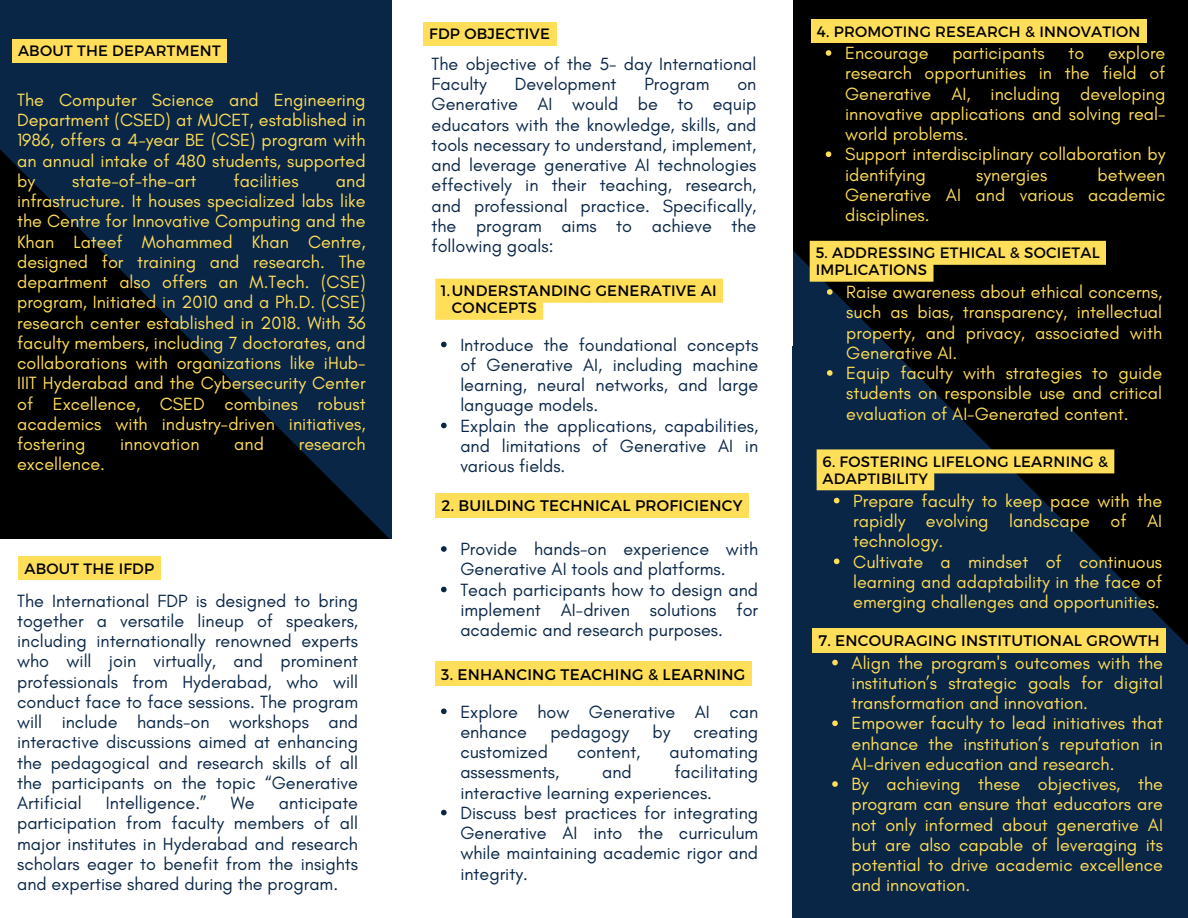
<style>
.page{position:relative;width:1188px;height:918px;background:#fff}
.page>*{position:absolute;margin:0;border:0;box-sizing:border-box;transform-origin:0 0}
.t1{font:18px/20.2px "Glacial Indifference";color:#ffde59;text-align:justify}
.t2{font:18px/20.2px "Glacial Indifference";color:#0a2647;text-align:justify}
.t3{font:15.3px "Montserrat";letter-spacing:.015em;color:#000}
.t4{font:15.15px/17px "Montserrat";letter-spacing:.015em;color:#000}
.t5{font:15px/16.8px "Montserrat";letter-spacing:.015em;color:#000}
</style>
<div class="page">
<div style="left:792px;top:242px;width:396px;height:676px;background:#0a2647"></div>
<svg style="left:688px;top:0;width:500px;height:666px;fill:#000"></svg>
<div style="left:0;top:0;width:391px;height:547px;background:#0a2647"></div>
<svg style="left:0;top:149px;width:390px;height:390px"></svg>
<div style="left:0;top:539px;width:391px;height:345px;background:#fff"></div>
<div style="left:396px;top:0;width:396px;height:345px;background:#fff"></div>
<div style="left:12px;top:39px;width:215px;height:24px;background:#ffde59"></div>
<div style="left:18px;top:556px;width:142px;height:24px;background:#ffde59"></div>
<svg style="left:826px;top:50px;width:5px;height:6px"></svg>
<svg style="left:826px;top:151px;width:5px;height:6px"></svg>
<div style="left:811px;top:19px;width:336px;height:24px;background:#ffde59"></div>
<svg style="left:827px;top:289px;width:6px;height:6px"></svg>
<svg style="left:827px;top:370px;width:6px;height:6px"></svg>
<svg style="left:810px;top:241px;width:296px;height:41px;background:#bfa742"></svg>
<svg style="left:834px;top:498px;width:6px;height:5px"></svg>
<svg style="left:834px;top:559px;width:6px;height:5px"></svg>
<svg style="left:817px;top:449px;width:297px;height:41px;background:#bfaa4b"></svg>
<svg style="left:832px;top:660px;width:6px;height:5px"></svg>
<svg style="left:832px;top:720px;width:6px;height:6px"></svg>
<svg style="left:832px;top:781px;width:6px;height:6px"></svg>
<div style="left:812px;top:628px;width:354px;height:24px;background:#ffde59"></div>
<svg style="left:441px;top:709px;width:6px;height:5px"></svg>
<svg style="left:441px;top:810px;width:6px;height:5px"></svg>
<div style="left:435px;top:662px;width:317px;height:24px;background:#ffde59"></div>
<div style="left:423px;top:22px;width:133px;height:24px;background:#ffde59"></div>
<svg style="left:441px;top:546px;width:6px;height:6px"></svg>
<svg style="left:441px;top:587px;width:6px;height:5px"></svg>
<div style="left:435px;top:493px;width:314px;height:24px;background:#ffde59"></div>
<svg style="left:441px;top:342px;width:6px;height:5px"></svg>
<svg style="left:441px;top:423px;width:6px;height:5px"></svg>
<svg style="left:435px;top:279px;width:288px;height:41px"></svg>
<h1 class="t5" style="left:18px;top:42px;width:204px">ABOUT THE DEPARTMENT</h1>
<p class="t1" style="left:17px;top:89px;width:350px">The Computer Science and Engineering Department (CSED) at MJCET, established in 1986, offers a 4-year BE (CSE) program with an annual intake of 480 students, supported by</p>
<p class="t1" style="left:17px;top:170px;width:350px;text-indent:319px">and infrastructure. It houses specialized labs like the Centre for Innovative Computing and the Khan Lateef Mohammed Khan Centre, designed for training and research. The department also offers an M.Tech. (CSE) program, Initiated in 2010 and a Ph.D. (CSE) research center established in 2018. With 36 faculty members, including 7 doctorates, and collaborations with organizations like iHub-IIIT Hyderabad and the Cybersecurity Center of Excellence, CSED combines robust academics with industry-driven initiatives, fostering</p>
<p class="t1" style="left:72px;top:170px;width:126px">state-of-the-art</p>
<p class="t1" style="left:234px;top:170px;width:67px">facilities</p>
<p class="t1" style="left:120px;top:434px;width:81px">innovation</p>
<p class="t1" style="left:234px;top:434px;width:31px">and</p>
<p class="t1" style="left:299px;top:434px;width:68px">research</p>
<p class="t1" style="left:17px;top:454px;width:89px">excellence.</p>
<h2 class="t5" style="left:24px;top:559px;width:131px">ABOUT THE IFDP</h2>
<h2 class="t2" style="left:17px;top:590px;width:342px">The International FDP is designed to bring together a versatile lineup of speakers, including internationally renowned experts who will join virtually, and prominent professionals from Hyderabad, who will conduct face to face sessions. The program will include hands-on workshops and interactive discussions aimed at enhancing the pedagogical and research skills of all the participants on the topic “Generative Artificial</h2>
<h2 class="t2" style="left:106px;top:793px;width:102px">Intelligence.”</h2>
<h2 class="t2" style="left:231px;top:793px;width:25px">We</h2>
<h2 class="t2" style="left:17px;top:793px;width:342px;text-indent:262px">anticipate participation from faculty members of all major institutes in Hyderabad and research scholars eager to benefit from the insights and expertise shared during the program.</h2>
<p class="t5" style="left:429px;top:25px;width:122px">FDP OBJECTIVE</p>
<p class="t2" style="left:432px;top:53px;width:326px">The objective of the 5- day International<br>Faculty</p>
<p class="t2" style="left:515px;top:74px;width:103px">Development</p>
<p class="t2" style="left:644px;top:74px;width:66px">Program</p>
<p class="t2" style="left:432px;top:74px;width:326px;text-indent:306px">on Generative AI would be to equip educators with the knowledge, skills, and tools necessary to understand, implement, and leverage generative AI technologies effectively in their teaching, research, and professional practice. Specifically, the program aims to achieve the following goals:</p>
<h2 class="t4" style="left:452px;top:282px;width:266px;text-indent:-11px">1.UNDERSTANDING GENERATIVE AI<br>CONCEPTS</h2>
<p class="t2" style="left:460px;top:334px;width:299px">Introduce the foundational concepts of Generative AI, including machine learning, neural networks, and large language models.</p>
<p class="t2" style="left:460px;top:415px;width:299px">Explain the applications, capabilities, and limitations of Generative AI in various fields.</p>
<h2 class="t3" style="left:441px;top:495px;width:303px">2. BUILDING TECHNICAL PROFICIENCY</h2>
<p class="t2" style="left:460px;top:539px;width:299px">Provide hands-on experience with<br>Generative AI tools and platforms.</p>
<p class="t2" style="left:460px;top:579px;width:299px">Teach participants how to design and implement AI-driven solutions for academic and research purposes.</p>
<p class="t3" style="left:441px;top:664px;width:306px">3. ENHANCING TEACHING &amp; LEARNING</p>
<p class="t2" style="left:460px;top:701px;width:299px">Explore how Generative AI can enhance</p>
<p class="t2" style="left:550px;top:721px;width:80px">pedagogy</p>
<p class="t2" style="left:652px;top:721px;width:19px">by</p>
<p class="t2" style="left:694px;top:721px;width:66px">creating</p>
<p class="t2" style="left:460px;top:742px;width:89px">customized</p>
<p class="t2" style="left:577px;top:742px;width:65px">content,</p>
<p class="t2" style="left:669px;top:742px;width:90px">automating</p>
<p class="t2" style="left:460px;top:762px;width:101px">assessments,</p>
<p class="t2" style="left:602px;top:762px;width:31px">and</p>
<p class="t2" style="left:460px;top:762px;width:299px;text-indent:214px">facilitating interactive learning experiences.</p>
<h2 class="t2" style="left:460px;top:802px;width:299px">Discuss best practices for integrating Generative AI into the curriculum while maintaining academic rigor and integrity.</h2>
<h2 class="t5" style="left:817px;top:22px;width:325px">4. PROMOTING RESEARCH &amp; INNOVATION</h2>
<h1 class="t1" style="left:845px;top:43px;width:322px;text-indent:263px">explore research opportunities in the field of Generative AI, including developing innovative applications and solving real&shy;world problems.</h1>
<p class="t1" style="left:845px;top:144px;width:322px">Support interdisciplinary collaboration by identifying</p>
<h1 class="t1" style="left:845px;top:43px;width:85px">Encourage</h1>
<h1 class="t1" style="left:952px;top:43px;width:94px">participants</h1>
<h1 class="t1" style="left:1069px;top:43px;width:17px">to</h1>
<p class="t1" style="left:845px;top:164px;width:322px;text-indent:253px">between Generative AI and various academic disciplines.</p>
<p class="t1" style="left:976px;top:164px;width:72px">synergies</p>
<h2 class="t5" style="left:816px;top:244px;width:286px">5. ADDRESSING ETHICAL &amp; SOCIETAL<br>IMPLICATIONS</h2>
<p class="t1" style="left:846px;top:282px;width:317px">Raise awareness about ethical concerns, such as bias, transparency, intellectual property, and privacy, associated with Generative AI.</p>
<p class="t1" style="left:846px;top:363px;width:317px">Equip faculty with strategies to guide students on responsible use and critical evaluation of AI-Generated content.</p>
<h2 class="t5" style="left:823px;top:453px;width:287px">6. FOSTERING LIFELONG LEARNING &amp;<br>ADAPTIBILITY</h2>
<p class="t1" style="left:853px;top:490px;width:310px">Prepare faculty to keep pace with the rapidly evolving landscape of AI technology.</p>
<p class="t1" style="left:853px;top:551px;width:310px">Cultivate a mindset of continuous learning and adaptability in the face of emerging challenges and opportunities.</p>
<h1 class="t3" style="left:819px;top:630px;width:343px">7. ENCOURAGING INSTITUTIONAL GROWTH</h1>
<p class="t1" style="left:852px;top:652px;width:313px">Align the program's outcomes with the institution’s strategic goals for digital transformation and innovation.</p>
<p class="t1" style="left:852px;top:713px;width:313px">Empower faculty to lead initiatives that enhance the institution’s reputation in AI-driven education and research.</p>
<h2 class="t1" style="left:852px;top:774px;width:313px">By achieving these objectives, the program can ensure that educators are not only informed about generative AI but are also capable of leveraging its potential to drive academic excellence and innovation.</h2>
</div>
